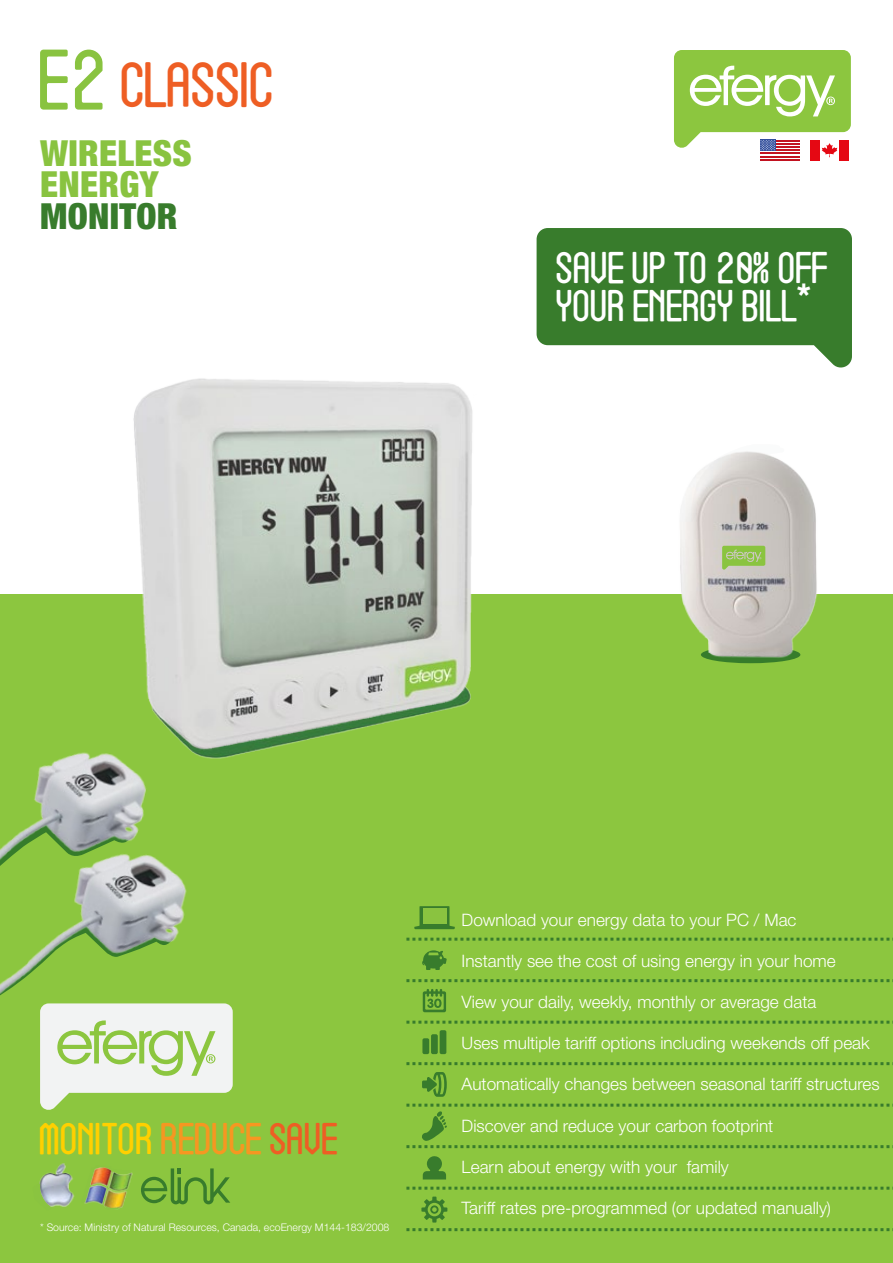
<style>
.page{position:relative;width:893px;height:1263px;background:#fff}
.page>*{position:absolute;margin:0;border:0;box-sizing:border-box;transform-origin:0 0}
.t1{font:45px "Efergy";color:#ee5e24}
.t2{font:900 condensed 36px/31.5px "Helvetica Neue LT Std";letter-spacing:.01em;color:#89c340}
.t3{font:900 condensed 36px "Helvetica Neue LT Std";letter-spacing:.01em;color:#387c2c}
.t4{font:31.5px/37.8px "Efergy";color:#fff}
.t5{font:31.5px "Efergy";color:#ffd000}
.t6{font:300 17.1px "Helvetica Neue LT Std";color:#fff}
.t7{font:300 10.5px "Helvetica Neue LT Std";color:#fff}
.s1{font-size:60px;color:#89c340}
.s2{color:#f69721}
.s3{color:#ee5e24}
</style>
<div class="page">
<div style="left:0;top:594px;width:893px;height:669px;background:#8cc63f"></div>
<img style="left:680px;top:462px;width:138px;height:202px">
<svg style="left:537px;top:228px;width:315px;height:140px;background:#568f4b"></svg>
<img style="left:0;top:752px;width:233px;height:358px">
<svg style="left:141px;top:1168px;width:89px;height:36px"></svg>
<img style="left:39px;top:1163px;width:94px;height:44px">
<svg style="left:39px;top:1183px;width:16px;height:24px"></svg>
<img style="left:81px;top:1165px;width:51px;height:45px">
<svg style="left:406px;top:938px;width:487px;height:3px"></svg>
<svg style="left:406px;top:979px;width:487px;height:3px"></svg>
<svg style="left:406px;top:1021px;width:487px;height:3px"></svg>
<svg style="left:406px;top:1062px;width:487px;height:3px"></svg>
<svg style="left:406px;top:1187px;width:487px;height:3px"></svg>
<svg style="left:406px;top:1228px;width:487px;height:3px"></svg>
<svg style="left:423px;top:989px;width:23px;height:23px"></svg>
<svg style="left:421px;top:1196px;width:26px;height:26px"></svg>
<svg style="left:406px;top:1104px;width:487px;height:44px"></svg>
<svg style="left:422px;top:950px;width:25px;height:20px"></svg>
<svg style="left:423px;top:1156px;width:23px;height:23px"></svg>
<svg style="left:422px;top:1072px;width:25px;height:25px"></svg>
<svg style="left:422px;top:1030px;width:24px;height:24px"></svg>
<svg style="left:414px;top:906px;width:41px;height:23px"></svg>
<div style="left:423px;top:908px;width:23px;height:16px;background:#8ac340"></div>
<img style="left:82px;top:337px;width:456px;height:456px">
<img style="left:95px;top:347px;width:442px;height:440px">
<hr style="left:760px;top:159px;width:40px;height:2px;background:#c21220">
<div style="left:810px;top:140px;width:10px;height:21px;background:#e50813"></div>
<div style="left:839px;top:140px;width:10px;height:21px;background:#e50813"></div>
<svg style="left:691px;top:451px;width:93px;height:71px;background:#d4d0cc"></svg>
<svg style="left:674px;top:50px;width:177px;height:107px"></svg>
<svg style="left:722px;top:546px;width:43px;height:24px"></svg>
<h1 class="t1" style="left:40px;top:61px;width:236px"><span class="s1">E2</span> CLASSIC</h1>
<h2 class="t2" style="left:40px;top:136px;width:153px">WIRELESS<br>ENERGY</h2>
<h2 class="t3" style="left:40px;top:193px;width:139px">MONITOR</h2>
<h3 class="t4" style="left:557px;top:250px;width:273px">SAVE UP TO 20% OFF<br>YOUR ENERGY BILL<sup>*</sup></h3>
<h3 class="t5" style="left:40px;top:1122px;width:300px">MONITOR <span class="s2">REDUCE</span> <span class="s3">SAVE</span></h3>
<p class="t7" style="left:40px;top:1220px;width:351px">* Source: Ministry of Natural Resources, Canada, ecoEnergy M144-183/2008</p>
<p class="t6" style="left:462px;top:909px;width:336px">Download your energy data to your PC / Mac</p>
<p class="t6" style="left:462px;top:950px;width:376px">Instantly see the cost of using energy in your home</p>
<p class="t6" style="left:462px;top:991px;width:356px">View your daily, weekly, monthly or average data</p>
<p class="t6" style="left:462px;top:1033px;width:410px">Uses multiple tariff options including weekends off peak</p>
<p class="t6" style="left:462px;top:1074px;width:420px">Automatically changes between seasonal tariff structures</p>
<p class="t6" style="left:462px;top:1115px;width:313px">Discover and reduce your carbon footprint</p>
<p class="t6" style="left:462px;top:1156px;width:269px">Learn about energy with your family</p>
<p class="t6" style="left:462px;top:1197px;width:371px">Tariff rates pre-programmed (or updated manually)</p>
</div>
